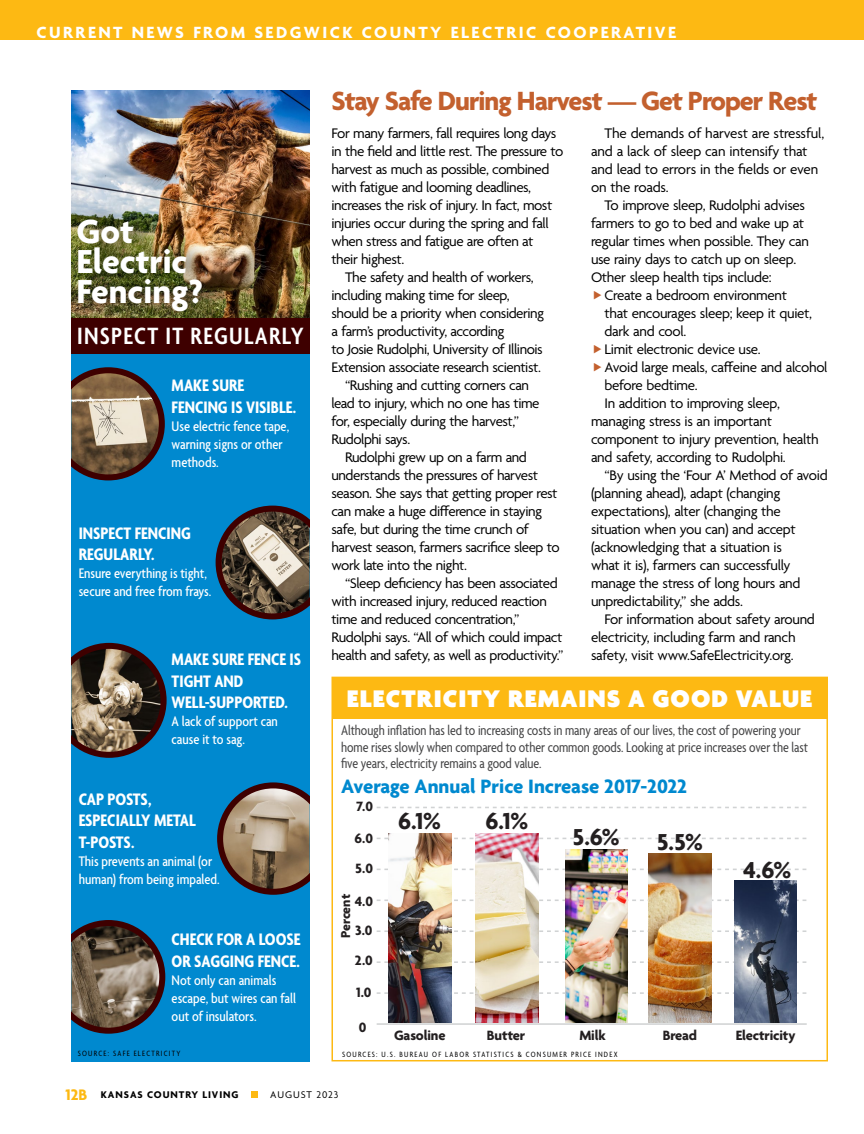
<style>
.page{position:relative;width:864px;height:1134px;background:#fff}
.page>*{position:absolute;margin:0;border:0;box-sizing:border-box;transform-origin:0 0}
.t1{font:700 36px/30px "Agenda";color:#fff}
.t2{font:700 28.5px "Agenda";letter-spacing:-.035em;color:#c3602e}
.t3{font:900 25.95px "Agenda";letter-spacing:.04em;color:#fff}
.t4{font:600 condensed 25.5px "Agenda";letter-spacing:.05em;color:#fff}
.t5{font:700 25.05px "Agenda";color:#231f20}
.t6{font:700 21px "Agenda";color:#0089cf}
.t7{font:700 condensed 18px/21.6px "Agenda";color:#fff}
.t8{font:700 17.55px "Agenda";letter-spacing:.14em;color:#fff}
.t9{font:15px/18px "Agenda";letter-spacing:-.03em;color:#000}
.t10{font:500 condensed 15px/18px "Agenda";color:#fff}
.t11{font:condensed 15px/16.5px "Agenda";letter-spacing:-.005em;color:#444445}
.t12{font:15px/18px "Agenda";letter-spacing:-.01em;color:#000}
.t13{font:700 14.55px/29.7px "Agenda";letter-spacing:-.01em;color:#231f20}
.t14{font:700 13.95px "Agenda";letter-spacing:-.01em;color:#231f20}
.t15{font:700 10.5px "Agenda";letter-spacing:.09em;color:#000}
.t16{font:10.5px "Agenda";letter-spacing:.09em;color:#000}
.t17{font:condensed 8.25px "Agenda";letter-spacing:.15em;color:#000}
.s1{font-size:16.5px;color:#fdb913}
</style>
<div class="page">
<div style="left:332px;top:677px;width:495px;height:42px;background:#fdb913"></div>
<svg style="left:377px;top:992px;width:430px;height:2px"></svg>
<svg style="left:377px;top:961px;width:430px;height:2px"></svg>
<svg style="left:377px;top:930px;width:430px;height:2px"></svg>
<svg style="left:377px;top:900px;width:430px;height:1px"></svg>
<svg style="left:377px;top:869px;width:430px;height:1px"></svg>
<svg style="left:377px;top:838px;width:430px;height:1px"></svg>
<svg style="left:377px;top:807px;width:430px;height:1px"></svg>
<hr style="left:377px;top:1023px;width:430px;height:2px;background:#d1d3d4">
<img style="left:734px;top:881px;width:63px;height:142px">
<img style="left:649px;top:853px;width:62px;height:170px">
<img style="left:566px;top:850px;width:62px;height:173px">
<img style="left:475px;top:834px;width:63px;height:189px">
<img style="left:389px;top:834px;width:62px;height:189px">
<div style="left:71px;top:354px;width:239px;height:707px;background:#0089cf"></div>
<img style="left:71px;top:90px;width:239px;height:228px">
<div style="left:71px;top:318px;width:239px;height:36px;background:#3e0000"></div>
<img style="left:71px;top:190px;width:173px;height:128px">
<svg style="left:71px;top:367px;width:94px;height:113px;background:#74726c"></svg>
<svg style="left:216px;top:506px;width:94px;height:113px;background:#5f6362"></svg>
<svg style="left:71px;top:643px;width:96px;height:115px"></svg>
<svg style="left:217px;top:782px;width:93px;height:113px"></svg>
<svg style="left:71px;top:920px;width:94px;height:114px;background:#5c5f5d"></svg>
<div style="left:0;top:0;width:864px;height:40px;background:#fdb913"></div>
<div style="left:251px;top:1091px;width:7px;height:7px;background:#fdb913"></div>
<p class="t8" style="left:37px;top:23px;width:641px">CURRENT NEWS FROM SEDGWICK COUNTY ELECTRIC COOPERATIVE</p>
<h1 class="t1" style="left:77px;top:219px;width:128px">Got<br>Electric<br>Fencing?</h1>
<h3 class="t4" style="left:77px;top:322px;width:228px">INSPECT IT REGULARLY</h3>
<p class="t7" style="left:172px;top:376px;width:126px">MAKE SURE<br>FENCING IS VISIBLE.</p>
<p class="t10" style="left:172px;top:418px;width:119px">Use electric fence tape, warning signs or other methods.</p>
<p class="t7" style="left:79px;top:523px;width:114px">INSPECT FENCING<br>REGULARLY.</p>
<p class="t10" style="left:79px;top:566px;width:134px">Ensure everything is tight, secure and free from frays.</p>
<p class="t7" style="left:172px;top:650px;width:131px">MAKE SURE FENCE IS<br>TIGHT AND<br>WELL-SUPPORTED.</p>
<p class="t10" style="left:172px;top:713px;width:108px">A lack of support can cause it to sag.</p>
<p class="t7" style="left:79px;top:789px;width:119px">CAP POSTS,<br>ESPECIALLY METAL<br>T-POSTS.</p>
<p class="t10" style="left:79px;top:853px;width:143px">This prevents an animal (or human) from being impaled.</p>
<h2 class="t2" style="left:332px;top:86px;width:487px">Stay Safe During Harvest — Get Proper Rest</h2>
<p class="t9" style="left:332px;top:125px;width:226px">For many farmers, fall requires long days</p>
<p class="t9" style="left:332px;top:143px;width:233px">in the field and little rest. The pressure to</p>
<p class="t9" style="left:332px;top:161px;width:219px">harvest as much as possible, combined</p>
<p class="t9" style="left:332px;top:179px;width:201px">with fatigue and looming deadlines,</p>
<p class="t9" style="left:332px;top:197px;width:222px">increases the risk of injury. In fact, most</p>
<p class="t9" style="left:332px;top:215px;width:219px">injuries occur during the spring and fall</p>
<p class="t9" style="left:332px;top:233px;width:203px">when stress and fatigue are often at</p>
<p class="t9" style="left:332px;top:251px;width:74px">their highest.</p>
<p class="t9" style="left:345px;top:269px;width:190px">The safety and health of workers,</p>
<p class="t9" style="left:332px;top:287px;width:180px">including making time for sleep,</p>
<p class="t9" style="left:332px;top:305px;width:214px">should be a priority when considering</p>
<p class="t9" style="left:332px;top:323px;width:175px">a farm’s productivity, according</p>
<p class="t9" style="left:332px;top:341px;width:213px">to Josie Rudolphi, University of Illinois</p>
<p class="t9" style="left:332px;top:359px;width:211px">Extension associate research scientist.</p>
<p class="t9" style="left:345px;top:377px;width:186px">“Rushing and cutting corners can</p>
<p class="t9" style="left:332px;top:395px;width:210px">lead to injury, which no one has time</p>
<p class="t9" style="left:332px;top:413px;width:189px">for, especially during the harvest,”</p>
<p class="t9" style="left:332px;top:431px;width:80px">Rudolphi says.</p>
<p class="t9" style="left:345px;top:449px;width:183px">Rudolphi grew up on a farm and</p>
<p class="t9" style="left:332px;top:467px;width:208px">understands the pressures of harvest</p>
<p class="t9" style="left:332px;top:485px;width:228px">season. She says that getting proper rest</p>
<p class="t9" style="left:332px;top:503px;width:212px">can make a huge difference in staying</p>
<p class="t9" style="left:332px;top:521px;width:199px">safe, but during the time crunch of</p>
<p class="t9" style="left:332px;top:539px;width:230px">harvest season, farmers sacrifice sleep to</p>
<p class="t9" style="left:332px;top:557px;width:137px">work late into the night.</p>
<p class="t9" style="left:345px;top:575px;width:214px">“Sleep deficiency has been associated</p>
<p class="t9" style="left:332px;top:593px;width:217px">with increased injury, reduced reaction</p>
<p class="t9" style="left:332px;top:611px;width:189px">time and reduced concentration,”</p>
<p class="t9" style="left:332px;top:629px;width:232px">Rudolphi says. “All of which could impact</p>
<p class="t9" style="left:332px;top:647px;width:234px">health and safety, as well as productivity.”</p>
<p class="t12" style="left:591px;top:125px;width:235px;text-indent:14px">The demands of harvest are stressful, and a lack of sleep can intensify that and lead to errors in the fields or even on the roads.</p>
<p class="t9" style="left:591px;top:197px;width:220px;text-indent:14px">To improve sleep, Rudolphi advises farmers to go to bed and wake up at regular times when possible. They can use rainy days to catch up on sleep.<br>Other sleep health tips include:</p>
<p class="t9" style="left:604px;top:287px;width:184px">Create a bedroom environment</p>
<p class="t9" style="left:604px;top:305px;width:209px">that encourages sleep; keep it quiet,</p>
<p class="t9" style="left:604px;top:323px;width:83px">dark and cool.</p>
<p class="t9" style="left:604px;top:341px;width:158px">Limit electronic device use.</p>
<p class="t9" style="left:604px;top:359px;width:225px">Avoid large meals, caffeine and alcohol</p>
<p class="t9" style="left:604px;top:377px;width:95px">before bedtime.</p>
<p class="t9" style="left:604px;top:395px;width:177px">In addition to improving sleep,</p>
<p class="t9" style="left:591px;top:413px;width:182px">managing stress is an important</p>
<p class="t9" style="left:591px;top:431px;width:229px">component to injury prevention, health</p>
<p class="t9" style="left:591px;top:449px;width:196px">and safety, according to Rudolphi.</p>
<p class="t9" style="left:604px;top:467px;width:225px">“By using the ‘Four A’ Method of avoid</p>
<p class="t9" style="left:591px;top:485px;width:191px">(planning ahead), adapt (changing</p>
<p class="t9" style="left:591px;top:503px;width:191px">expectations), alter (changing the</p>
<p class="t9" style="left:591px;top:521px;width:206px">situation when you can) and accept</p>
<p class="t9" style="left:591px;top:539px;width:192px">(acknowledging that a situation is</p>
<p class="t9" style="left:591px;top:557px;width:201px">what it is), farmers can successfully</p>
<p class="t9" style="left:591px;top:575px;width:211px">manage the stress of long hours and</p>
<p class="t9" style="left:591px;top:593px;width:154px">unpredictability,” she adds.</p>
<p class="t9" style="left:604px;top:611px;width:212px">For information about safety around</p>
<p class="t9" style="left:591px;top:629px;width:206px">electricity, including farm and ranch</p>
<p class="t9" style="left:591px;top:647px;width:204px">safety, visit www.SafeElectricity.org.</p>
<h3 class="t3" style="left:347px;top:685px;width:467px">ELECTRICITY REMAINS A GOOD VALUE</h3>
<p class="t11" style="left:341px;top:723px;width:468px">Although inflation has led to increasing costs in many areas of our lives, the cost of powering your home rises slowly when compared to other common goods. Looking at price increases over the last five years, electricity remains a good value.</p>
<h3 class="t6" style="left:341px;top:775px;width:348px">Average Annual Price Increase 2017-2022</h3>
<p class="t13" style="left:356px;top:792px;width:18px">7.0</p>
<p class="t13" style="left:355px;top:825px;width:20px">6.0<br>5.0</p>
<h3 class="t5" style="left:398px;top:807px;width:44px">6.1%</h3>
<h3 class="t5" style="left:485px;top:807px;width:44px">6.1%</h3>
<h3 class="t5" style="left:573px;top:824px;width:49px">5.6%</h3>
<h3 class="t5" style="left:657px;top:828px;width:48px">5.5%</h3>
<h3 class="t5" style="left:743px;top:856px;width:50px">4.6%</h3>
<p class="t14" style="left:338px;top:938px;width:45px;rotate:-90deg">Percent</p>
<p class="t13" style="left:355px;top:887px;width:20px">4.0</p>
<p class="t13" style="left:355px;top:916px;width:19px">3.0</p>
<p class="t7" style="left:172px;top:930px;width:130px">CHECK FOR A LOOSE<br>OR SAGGING FENCE.</p>
<p class="t10" style="left:172px;top:972px;width:126px">Not only can animals escape, but wires can fall out of insulators.</p>
<p class="t17" style="left:78px;top:1049px;width:104px">SOURCE: SAFE ELECTRICITY</p>
<p class="t15" style="left:66px;top:1089px;width:174px"><span class="s1">12B</span> KANSAS COUNTRY LIVING</p>
<p class="t16" style="left:270px;top:1089px;width:70px">AUGUST 2023</p>
<p class="t13" style="left:355px;top:946px;width:20px">2.0</p>
<p class="t13" style="left:356px;top:978px;width:17px">1.0</p>
<p class="t13" style="left:359px;top:1014px;width:9px">0</p>
<p class="t13" style="left:394px;top:1021px;width:53px">Gasoline</p>
<p class="t13" style="left:736px;top:1021px;width:61px">Electricity</p>
<p class="t13" style="left:487px;top:1021px;width:40px">Butter</p>
<p class="t13" style="left:579px;top:1021px;width:28px">Milk</p>
<p class="t13" style="left:663px;top:1021px;width:36px">Bread</p>
<p class="t17" style="left:342px;top:1050px;width:277px">SOURCES: U.S. BUREAU OF LABOR STATISTICS &amp; CONSUMER PRICE INDEX</p>
</div>
